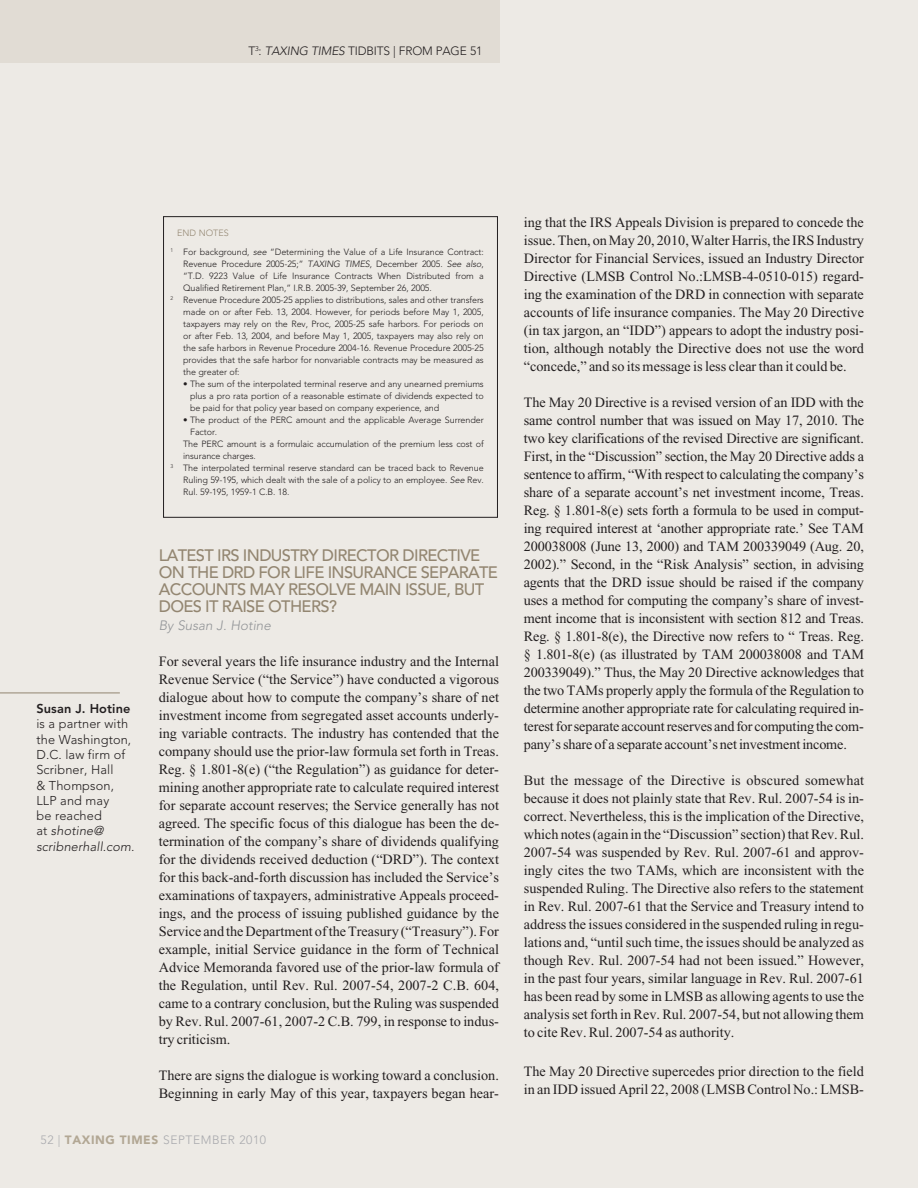
<style>
.page{position:relative;width:918px;height:1188px;background:#edeae5}
.page>*{position:absolute;margin:0;border:0;box-sizing:border-box;transform-origin:0 0}
.t1{font:500 16.5px "Avenir";letter-spacing:-.04em;color:#938671}
.t2{font:14.25px/18px "Times New Roman";color:#231f20;text-align:justify}
.t3{font:italic 300 13.5px "Avenir";color:#939598}
.t4{font:300 12.75px/15.3px "Avenir";letter-spacing:.01em;color:#231f20}
.t5{font:800 12.75px "Avenir";letter-spacing:.01em;color:#231f20}
.t6{font:300 12px "Avenir";letter-spacing:.05em;color:#a8a9ad}
.t7{font:italic 300 12px "Avenir";letter-spacing:-.015em;color:#231f20}
.t8{font:300 12px "Avenir";color:#231f20}
.t9{font:300 9px/12px "Avenir";letter-spacing:-.01em;color:#231f20}
.t10{font:italic 300 9px "Avenir";color:#231f20}
.s1{font-style:normal}
.s2{font-style:italic}
.s3{color:#938671}
.s4{font-weight:900;color:#b2a794}
</style>
<div class="page">
<div style="left:163px;top:216px;width:335px;height:302px;border:1px solid #231f20"></div>
<hr style="left:0;top:693px;width:120px;height:1px;background:#938671">
<div style="left:0;top:0;width:500px;height:63px;background:#e1dcd4"></div>
<p class="t7" style="left:248px;top:44px;width:113px"><span class="s1">T</span><sup>3</sup><span class="s1">:</span> TAXING TIMES <span class="s1">Tidbits</span></p>
<p class="t8" style="left:393px;top:44px;width:22px">| From</p>
<p class="t8" style="left:436px;top:44px;width:16px">Page</p>
<p class="t8" style="left:470px;top:44px;width:14px">51</p>
<p class="t5" style="left:36px;top:701px;width:96px">Susan J. Hotine</p>
<p class="t4" style="left:36px;top:716px;width:100px">is a partner with the Washington,<br>D.C. law firm of<br>Scribner, Hall<br>&amp; Thompson,<br>LLP and may<br>be reached<br>at <span class="s2">shotine@ scribnerhall.com.</span></p>
<p class="t9" style="left:170px;top:223px;width:315px;line-height:19.5px;text-indent:7px"><span class="s3">END NOTES<br></span><sup>1</sup> For background, <span class="s2">see</span> “Determining the Value of a Life Insurance Contract:</p>
<p class="t9" style="left:183px;top:258px;width:136px">Revenue Procedure 2005-25;” <span class="s2">Taxing</span></p>
<p class="t10" style="left:344px;top:259px;width:12px">Times</p>
<p class="t9" style="left:370px;top:258px;width:115px">, December 2005. <span class="s2">See also</span>,</p>
<p class="t9" style="left:183px;top:270px;width:302px">“T.D. 9223 Value of Life Insurance Contracts When Distributed from a</p>
<p class="t9" style="left:183px;top:282px;width:250px">Qualified Retirement Plan,” I.R.B. 2005-39, September 26, 2005.</p>
<p class="t9" style="left:170px;top:294px;width:315px"><sup>2</sup> Revenue Procedure 2005-25 applies to distributions, sales and other transfers</p>
<p class="t9" style="left:183px;top:306px;width:302px">made on or after Feb. 13, 2004. However, for periods before May 1, 2005,</p>
<p class="t9" style="left:183px;top:318px;width:302px">taxpayers may rely on the Rev, Proc, 2005-25 safe harbors. For periods on</p>
<p class="t9" style="left:183px;top:330px;width:302px">or after Feb. 13, 2004, and before May 1, 2005, taxpayers may also rely on</p>
<p class="t9" style="left:183px;top:342px;width:302px">the safe harbors in Revenue Procedure 2004-16. Revenue Procedure 2005-25</p>
<p class="t9" style="left:183px;top:354px;width:302px">provides that the safe harbor for nonvariable contracts may be measured as</p>
<p class="t9" style="left:183px;top:366px;width:58px">the greater of:</p>
<p class="t9" style="left:190px;top:378px;width:295px;text-align:justify;text-indent:-7px">• The sum of the interpolated terminal reserve and any unearned premiums plus a pro rata portion of a reasonable estimate of dividends expected to be paid for that policy year based on company experience, and</p>
<p class="t9" style="left:183px;top:414px;width:302px">• The product of the PERC amount and the applicable Average Surrender</p>
<p class="t9" style="left:190px;top:426px;width:29px">Factor.</p>
<p class="t9" style="left:183px;top:438px;width:302px">The PERC amount is a formulaic accumulation of the premium less cost of</p>
<p class="t9" style="left:183px;top:450px;width:74px">insurance charges.</p>
<p class="t9" style="left:170px;top:462px;width:315px"><sup>3</sup> The interpolated terminal reserve standard can be traced back to Revenue</p>
<p class="t9" style="left:183px;top:474px;width:302px">Ruling 59-195, which dealt with the sale of a policy to an employee. <span class="s2">See</span> Rev.</p>
<p class="t9" style="left:183px;top:486px;width:108px">Rul. 59-195, 1959-1 C.B. 18.</p>
<p class="t1" style="left:159px;top:545px;width:17px">LATEST</p>
<p class="t1" style="left:217px;top:545px;width:41px">IRS INDUSTR</p>
<p class="t1" style="left:309px;top:545px;width:34px">Y DIRECTOR</p>
<p class="t1" style="left:403px;top:545px;width:20px">DIRECTIVE</p>
<p class="t1" style="left:159px;top:563px;width:10px">ONTHE</p>
<p class="t1" style="left:222px;top:563px;width:41px">DRD FOR</p>
<p class="t1" style="left:294px;top:563px;width:15px">LIFE</p>
<p class="t1" style="left:328px;top:563px;width:15px">INSURANCE</p>
<p class="t1" style="left:421px;top:563px;width:18px">SEPARATE</p>
<p class="t1" style="left:159px;top:580px;width:22px">ACCOUNTS</p>
<p class="t1" style="left:249px;top:580px;width:58px">MAY RESOLVE</p>
<p class="t1" style="left:359px;top:580px;width:23px">MAIN</p>
<p class="t1" style="left:405px;top:580px;width:15px">ISSUE</p>
<p class="t1" style="left:446px;top:580px;width:25px">, BUT</p>
<p class="t1" style="left:159px;top:597px;width:21px">DOES</p>
<p class="t1" style="left:205px;top:597px;width:34px">IT RAISE</p>
<p class="t1" style="left:268px;top:597px;width:24px">OTHERS</p>
<p class="t1" style="left:329px;top:597px;width:10px">?</p>
<p class="t3" style="left:159px;top:618px;width:114px">By Susan J. Hotine</p>
<p class="t2" style="left:159px;top:653px;width:342px">For several years the life insurance industry and the Internal Revenue Service (“the Service”) have conducted a vigorous dialogue about how to compute the company’s share of net investment income from segregated asset accounts underly&shy;ing variable contracts. The industry has contended that the company should use the prior-law formula set forth in Treas.<br>Reg. § 1.801-8(e) (“the Regulation”) as guidance for deter&shy;mining another appropriate rate to calculate required interest for separate account reserves; the Service generally has not agreed. The specific focus of this dialogue has been the de&shy;termination of the company’s share of dividends qualifying for the dividends received deduction (“DRD”). The context for this back-and-forth discussion has included the Service’s examinations of taxpayers, administrative Appeals proceed&shy;ings, and the process of issuing published guidance by the Service and the Department of the Treasury (“Treasury”). For example, initial Service guidance in the form of Technical Advice Memoranda favored use of the prior-law formula of the Regulation, until Rev. Rul. 2007-54, 2007-2 C.B. 604, came to a contrary conclusion, but the Ruling was suspended by Rev. Rul. 2007-61, 2007-2 C.B. 799, in response to indus&shy;try criticism.</p>
<p class="t2" style="left:159px;top:1067px;width:342px">There are signs the dialogue is working toward a conclusion.<br>Beginning in early May of this year, taxpayers began hear-</p>
<p class="t6" style="left:40px;top:1132px;width:227px">52 | <span class="s4">TAXING TIMES</span> SEPTEMBER 2010</p>
<p class="t2" style="left:524px;top:213px;width:342px">ing that the IRS Appeals Division is prepared to concede the issue. Then, on May 20, 2010, Walter Harris, the IRS Industry Director for Financial Services, issued an Industry Director Directive (LMSB Control No.:LMSB-4-0510-015) regard&shy;ing the examination of the DRD in connection with separate accounts of life insurance companies. The May 20 Directive (in tax jargon, an “IDD”) appears to adopt the industry posi&shy;tion, although notably the Directive does not use the word “concede,” and so its message is less clear than it could be.</p>
<p class="t2" style="left:524px;top:393px;width:342px">The May 20 Directive is a revised version of an IDD with the same control number that was issued on May 17, 2010. The two key clarifications of the revised Directive are significant.<br>First, in the “Discussion” section, the May 20 Directive adds a sentence to affirm, “With respect to calculating the company’s share of a separate account’s net investment income, Treas.<br>Reg. § 1.801-8(e) sets forth a formula to be used in comput&shy;ing required interest at ‘another appropriate rate.’ See TAM 200038008 (June 13, 2000) and TAM 200339049 (Aug. 20, 2002).” Second, in the “Risk Analysis” section, in advising agents that the DRD issue should be raised if the company uses a method for computing the company’s share of invest&shy;ment income that is inconsistent with section 812 and Treas.<br>Reg. § 1.801-8(e), the Directive now refers to “ Treas. Reg. § 1.801-8(e) (as illustrated by TAM 200038008 and TAM 200339049).” Thus, the May 20 Directive acknowledges that the two TAMs properly apply the formula of the Regulation to determine another appropriate rate for calculating required in&shy;terest for separate account reserves and for computing the com&shy;pany’s share of a separate account’s net investment income.</p>
<p class="t2" style="left:524px;top:771px;width:342px">But the message of the Directive is obscured somewhat because it does not plainly state that Rev. Rul. 2007-54 is in&shy;correct. Nevertheless, this is the implication of the Directive, which notes (again in the “Discussion” section) that Rev. Rul.<br>2007-54 was suspended by Rev. Rul. 2007-61 and approv&shy;ingly cites the two TAMs, which are inconsistent with the suspended Ruling. The Directive also refers to the statement in Rev. Rul. 2007-61 that the Service and Treasury intend to address the issues considered in the suspended ruling in regu&shy;lations and, “until such time, the issues should be analyzed as though Rev. Rul. 2007-54 had not been issued.” However, in the past four years, similar language in Rev. Rul. 2007-61 has been read by some in LMSB as allowing agents to use the analysis set forth in Rev. Rul. 2007-54, but not allowing them to cite Rev. Rul. 2007-54 as authority.</p>
<p class="t2" style="left:524px;top:1062px;width:342px">The May 20 Directive supercedes prior direction to the field in an IDD issued April 22, 2008 (LMSB Control No.: LMSB-</p>
</div>
